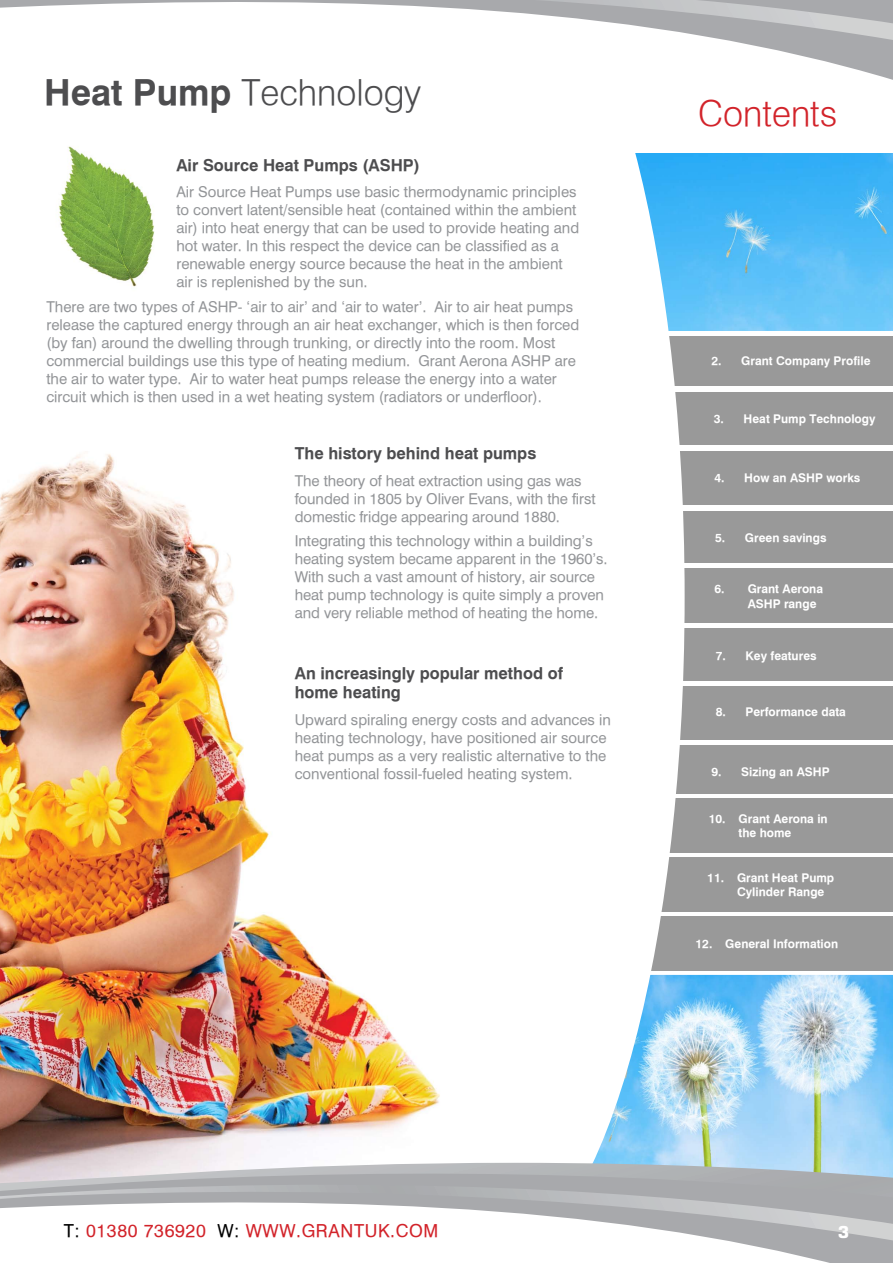
<style>
.page{position:relative;width:893px;height:1263px;background:#fff}
.page>*{position:absolute;margin:0;border:0;box-sizing:border-box;transform-origin:0 0}
.t1{font:300 36px "Halvett";color:#4d4d4f}
.t2{font:300 36px "Halvett";color:#d2232a}
.t3{font:18px "Halvett";letter-spacing:.035em;color:#d2232a}
.t4{font:700 16.5px/19.5px "Halvett";color:#4d4d4f}
.t5{font:700 16.5px "Square 721 BT";color:#fff}
.t6{font:15px/18px "Halvett";color:#939598}
.t7{font:700 12px/14.4px "Halvett";color:#fff}
.s1{font-weight:700}
.s2{color:#000}
</style>
<div class="page">
<div style="left:638px;top:799px;width:255px;height:54px;background:#999"></div>
<div style="left:638px;top:628px;width:255px;height:52px;background:#999"></div>
<div style="left:642px;top:511px;width:251px;height:52px;background:#999"></div>
<div style="left:635px;top:392px;width:258px;height:53px;background:#999"></div>
<img style="left:685px;top:975px;width:208px;height:152px">
<div style="left:638px;top:686px;width:255px;height:54px;background:#999"></div>
<div style="left:636px;top:916px;width:257px;height:54px;background:#999"></div>
<img style="left:685px;top:153px;width:208px;height:177px">
<div style="left:636px;top:336px;width:257px;height:50px;background:#999"></div>
<div style="left:638px;top:451px;width:255px;height:53px;background:#999"></div>
<div style="left:636px;top:568px;width:257px;height:54px;background:#999"></div>
<div style="left:636px;top:745px;width:257px;height:49px;background:#999"></div>
<div style="left:636px;top:858px;width:257px;height:54px;background:#999"></div>
<svg style="left:608px;top:153px;width:77px;height:974px"></svg>
<svg style="left:820px;top:60px;width:73px;height:13px"></svg>
<svg style="left:0;top:0;width:893px;height:60px"></svg>
<img style="left:0;top:454px;width:440px;height:673px">
<svg style="left:0;top:1127px;width:893px;height:136px"></svg>
<svg style="left:0;top:1162px;width:893px;height:51px;background:#bbbdc1"></svg>
<img style="left:58px;top:146px;width:97px;height:141px">
<h1 class="t1" style="left:44px;top:70px;width:378px"><span class="s1">Heat Pump</span> Technology</h1>
<p class="t4" style="left:176px;top:155px;width:245px">Air Source Heat Pumps (ASHP)</p>
<p class="t6" style="left:176px;top:183px;width:404px">Air Source Heat Pumps use basic thermodynamic principles to convert latent/sensible heat (contained within the ambient air) into heat energy that can be used to provide heating and hot water. In this respect the device can be classified as a renewable energy source because the heat in the ambient air is replenished by the sun.</p>
<p class="t6" style="left:46px;top:297px;width:534px">There are two types of ASHP- ‘air to air’ and ‘air to water’. Air to air heat pumps release the captured energy through an air heat exchanger, which is then forced (by fan) around the dwelling through trunking, or directly into the room. Most commercial buildings use this type of heating medium. Grant Aerona ASHP are the air to water type. Air to water heat pumps release the energy into a water circuit which is then used in a wet heating system (radiators or underfloor).</p>
<p class="t4" style="left:295px;top:443px;width:243px">The history behind heat pumps</p>
<p class="t6" style="left:295px;top:471px;width:302px">The theory of heat extraction using gas was founded in 1805 by Oliver Evans, with the first domestic fridge appearing around 1880.</p>
<p class="t6" style="left:295px;top:532px;width:314px">Integrating this technology within a building’s heating system became apparent in the 1960’s.<br>With such a vast amount of history, air source heat pump technology is quite simply a proven and very reliable method of heating the home.</p>
<p class="t4" style="left:295px;top:663px;width:270px">An increasingly popular method of home heating</p>
<p class="t6" style="left:295px;top:710px;width:318px">Upward spiraling energy costs and advances in heating technology, have positioned air source heat pumps as a very realistic alternative to the conventional fossil-fueled heating system.</p>
<h1 class="t2" style="left:698px;top:91px;width:141px">Contents</h1>
<p class="t7" style="left:711px;top:353px;width:161px">2. Grant Company Profile</p>
<p class="t7" style="left:714px;top:411px;width:163px">3. Heat Pump Technology</p>
<p class="t7" style="left:714px;top:470px;width:147px">4. How an ASHP works</p>
<p class="t7" style="left:715px;top:531px;width:113px">5. Green savings</p>
<p class="t7" style="left:748px;top:582px;width:77px;text-indent:-33px">6. Grant Aerona<br>ASHP range</p>
<p class="t7" style="left:716px;top:649px;width:102px">7. Key features</p>
<p class="t7" style="left:716px;top:704px;width:132px">8. Performance data</p>
<p class="t7" style="left:711px;top:764px;width:120px">9. Sizing an ASHP</p>
<p class="t7" style="left:709px;top:811px;width:120px;text-align:center">10. Grant Aerona in the home</p>
<p class="t7" style="left:737px;top:870px;width:99px;text-indent:-30px">11. Grant Heat Pump<br>Cylinder Range</p>
<p class="t7" style="left:695px;top:936px;width:144px">12. General Information</p>
<p class="t3" style="left:64px;top:1220px;width:376px"><span class="s2">T:</span> 01380 736920 <span class="s2">W:</span> WWW.GRANTUK.COM</p>
<p class="t5" style="left:838px;top:1222px;width:13px">3</p>
</div>
